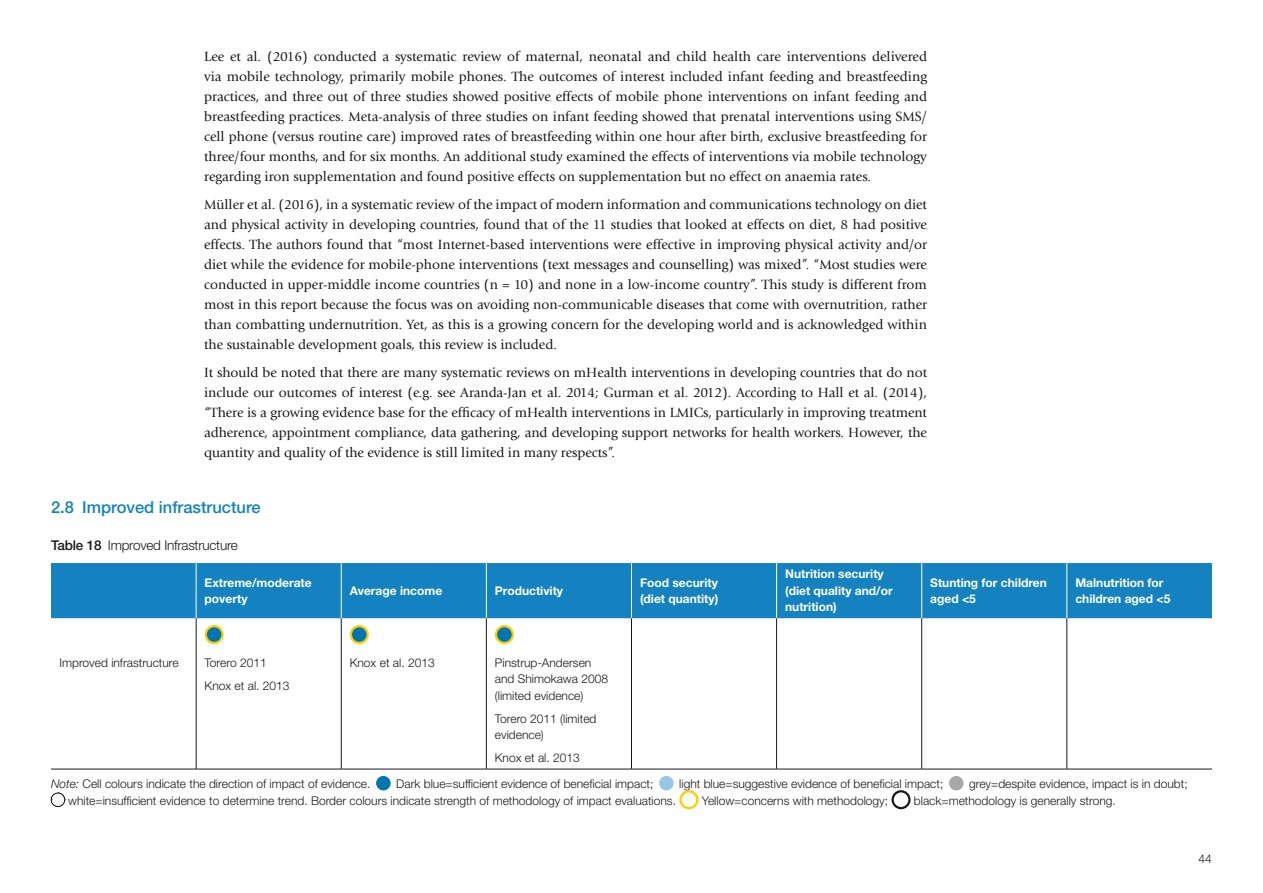
<style>
.page{position:relative;width:1263px;height:893px;background:#fff}
.page>*{position:absolute;margin:0;border:0;box-sizing:border-box;transform-origin:0 0}
.t1{font:500 16.5px "Helvetica Neue LT Std";color:#1482c0}
.t2{font:13.95px/20px "Giovanni Std";color:#1a171c;text-align:justify}
.t3{font:300 13.5px "Helvetica Neue LT Std";letter-spacing:-.015em;color:#1a171c}
.t4{font:300 12px/16.5px "Helvetica Neue LT Std";color:#1a171c}
.t5{font:700 12px/16.5px "Helvetica Neue LT Std";color:#fff}
.s1{font-weight:500}
.s2{font-style:italic}
</style>
<div class="page">
<div style="left:51px;top:563px;width:1161px;height:55px;background:#1482c0"></div>
<hr style="left:196px;top:563px;width:1px;height:55px;background:#fff">
<hr style="left:341px;top:563px;width:1px;height:55px;background:#fff">
<hr style="left:486px;top:563px;width:1px;height:55px;background:#fff">
<hr style="left:631px;top:563px;width:1px;height:55px;background:#fff">
<hr style="left:776px;top:563px;width:1px;height:55px;background:#fff">
<hr style="left:921px;top:563px;width:1px;height:55px;background:#fff">
<hr style="left:1066px;top:563px;width:1px;height:55px;background:#fff">
<hr style="left:196px;top:618px;width:1px;height:151px;background:#1a171c">
<hr style="left:341px;top:618px;width:1px;height:151px;background:#1a171c">
<hr style="left:486px;top:618px;width:1px;height:151px;background:#1a171c">
<hr style="left:631px;top:618px;width:1px;height:151px;background:#1a171c">
<hr style="left:776px;top:618px;width:1px;height:151px;background:#1a171c">
<hr style="left:921px;top:618px;width:1px;height:151px;background:#1a171c">
<hr style="left:1066px;top:618px;width:1px;height:151px;background:#1a171c">
<hr style="left:51px;top:769px;width:145px;height:1px;background:#1a171c">
<hr style="left:196px;top:769px;width:145px;height:1px;background:#1a171c">
<hr style="left:341px;top:769px;width:145px;height:1px;background:#1a171c">
<hr style="left:486px;top:769px;width:145px;height:1px;background:#1a171c">
<hr style="left:631px;top:769px;width:146px;height:1px;background:#1a171c">
<hr style="left:777px;top:769px;width:145px;height:1px;background:#1a171c">
<hr style="left:922px;top:769px;width:145px;height:1px;background:#1a171c">
<hr style="left:1067px;top:769px;width:145px;height:1px;background:#1a171c">
<div style="left:60px;top:625px;width:19px;height:19px;border:2px solid #fff;border-radius:50%"></div>
<svg style="left:206px;top:626px;width:17px;height:17px"></svg>
<div style="left:205px;top:625px;width:19px;height:19px;border:2px solid #fecc00;border-radius:50%"></div>
<svg style="left:351px;top:626px;width:17px;height:17px"></svg>
<div style="left:350px;top:625px;width:19px;height:19px;border:2px solid #fecc00;border-radius:50%"></div>
<svg style="left:496px;top:626px;width:17px;height:17px"></svg>
<div style="left:495px;top:625px;width:19px;height:19px;border:2px solid #fecc00;border-radius:50%"></div>
<svg style="left:375px;top:775px;width:17px;height:17px"></svg>
<div style="left:374px;top:774px;width:19px;height:19px;border:2px solid #fff;border-radius:50%"></div>
<svg style="left:658px;top:775px;width:17px;height:17px"></svg>
<div style="left:657px;top:774px;width:19px;height:19px;border:2px solid #fff;border-radius:50%"></div>
<div style="left:948px;top:775px;width:17px;height:17px;background:#a7a8aa;border-radius:50%"></div>
<div style="left:947px;top:774px;width:19px;height:19px;border:2px solid #fff;border-radius:50%"></div>
<svg style="left:51px;top:793px;width:15px;height:14px"></svg>
<div style="left:679px;top:790px;width:19px;height:19px;border:2px solid #fecc00;border-radius:50%"></div>
<div style="left:891px;top:790px;width:19px;height:19px;border:2px solid #1a171c;border-radius:50%"></div>
<p class="t2" style="left:204px;top:47px;width:724px">Lee et al. (2016) conducted a systematic review of maternal, neonatal and child health care interventions delivered via mobile technology, primarily mobile phones. The outcomes of interest included infant feeding and breastfeeding practices, and three out of three studies showed positive effects of mobile phone interventions on infant feeding and breastfeeding practices. Meta-analysis of three studies on infant feeding showed that prenatal interventions using SMS/ cell phone (versus routine care) improved rates of breastfeeding within one hour after birth, exclusive breastfeeding for three/four months, and for six months. An additional study examined the effects of interventions via mobile technology regarding iron supplementation and found positive effects on supplementation but no effect on anaemia rates.</p>
<p class="t2" style="left:204px;top:195px;width:724px">Müller et al. (2016), in a systematic review of the impact of modern information and communications technology on diet and physical activity in developing countries, found that of the 11 studies that looked at effects on diet, 8 had positive effects. The authors found that “most Internet-based interventions were effective in improving physical activity and/or diet while the evidence for mobile-phone interventions (text messages and counselling) was mixed”. “Most studies were conducted in upper-middle income countries (n = 10) and none in a low-income country”. This study is different from most in this report because the focus was on avoiding non-communicable diseases that come with overnutrition, rather than combatting undernutrition. Yet, as this is a growing concern for the developing world and is acknowledged within the sustainable development goals, this review is included.</p>
<p class="t2" style="left:204px;top:363px;width:724px">It should be noted that there are many systematic reviews on mHealth interventions in developing countries that do not include our outcomes of interest (e.g. see Aranda-Jan et al. 2014; Gurman et al. 2012). According to Hall et al. (2014), “There is a growing evidence base for the efficacy of mHealth interventions in LMICs, particularly in improving treatment adherence, appointment compliance, data gathering, and developing support networks for health workers. However, the quantity and quality of the evidence is still limited in many respects”.</p>
<p class="t1" style="left:51px;top:497px;width:211px">2.8 Improved infrastructure</p>
<p class="t3" style="left:51px;top:537px;width:188px"><span class="s1">Table 18</span> Improved Infrastructure</p>
<p class="t5" style="left:205px;top:574px;width:109px">Extreme/moderate poverty</p>
<p class="t5" style="left:350px;top:582px;width:94px">Average income</p>
<p class="t5" style="left:495px;top:582px;width:70px">Productivity</p>
<p class="t5" style="left:640px;top:574px;width:80px">Food security (diet quantity)</p>
<p class="t5" style="left:785px;top:566px;width:109px">Nutrition security (diet quality and/or nutrition)</p>
<p class="t5" style="left:930px;top:574px;width:118px">Stunting for children aged &lt;5</p>
<p class="t5" style="left:1075px;top:574px;width:96px">Malnutrition for children aged &lt;5</p>
<p class="t4" style="left:60px;top:654px;width:121px">Improved infrastructure</p>
<p class="t4" style="left:205px;top:651px;width:86px;line-height:23px">Torero 2011<br>Knox et al. 2013</p>
<p class="t4" style="left:350px;top:654px;width:86px">Knox et al. 2013</p>
<p class="t4" style="left:495px;top:654px;width:115px">Pinstrup-Andersen and Shimokawa 2008 (limited evidence)</p>
<p class="t4" style="left:495px;top:710px;width:103px">Torero 2011 (limited evidence)</p>
<p class="t4" style="left:495px;top:749px;width:86px">Knox et al. 2013</p>
<p class="t4" style="left:51px;top:775px;width:321px"><span class="s2">Note:</span> Cell colours indicate the direction of impact of evidence.</p>
<p class="t4" style="left:396px;top:775px;width:259px">Dark blue=sufficient evidence of beneficial impact;</p>
<p class="t4" style="left:679px;top:775px;width:266px">light blue=suggestive evidence of beneficial impact;</p>
<p class="t4" style="left:969px;top:775px;width:220px">grey=despite evidence, impact is in doubt;</p>
<p class="t4" style="left:68px;top:792px;width:609px">white=insufficient evidence to determine trend. Border colours indicate strength of methodology of impact evaluations.</p>
<p class="t4" style="left:702px;top:792px;width:188px">Yellow=concerns with methodology;</p>
<p class="t4" style="left:914px;top:792px;width:203px">black=methodology is generally strong.</p>
<p class="t4" style="left:1198px;top:850px;width:15px">44</p>
</div>
